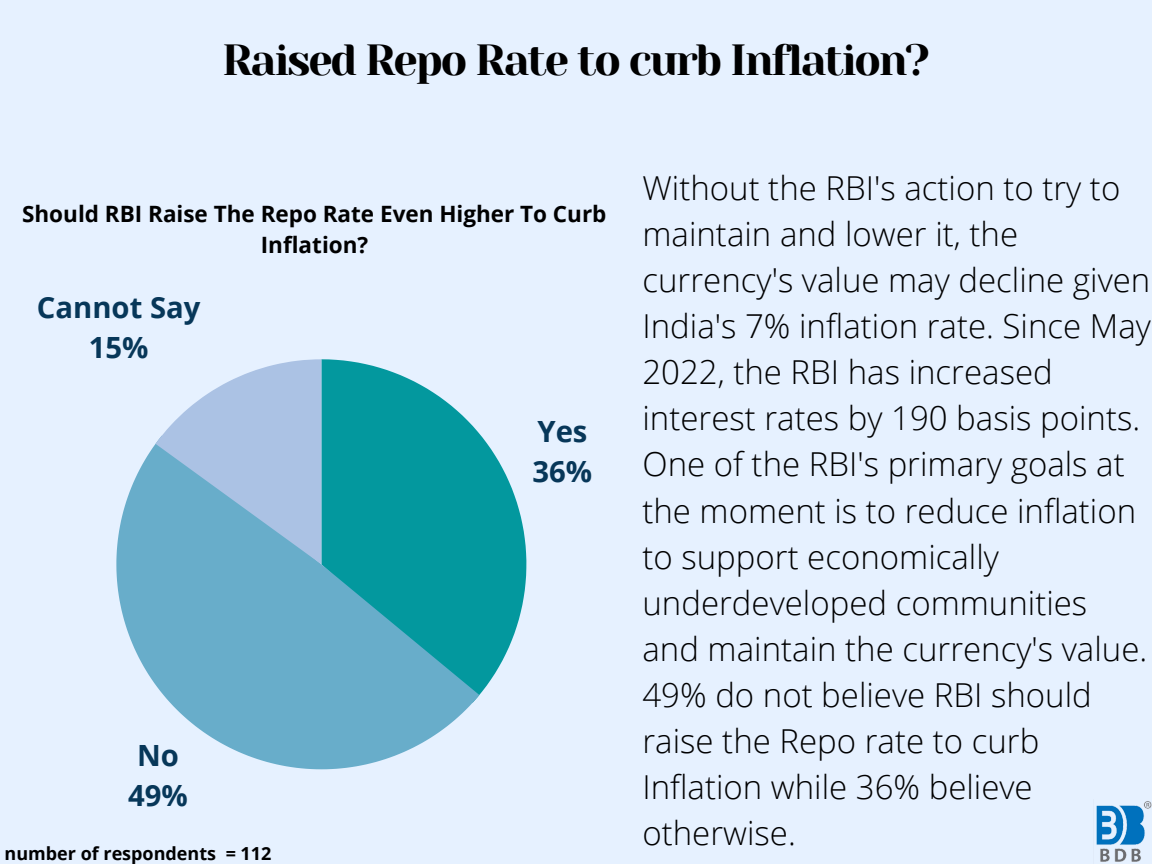
<style>
.page{position:relative;width:1152px;height:864px;background:#e6f1ff}
.page>*{position:absolute;margin:0;border:0;box-sizing:border-box;transform-origin:0 0}
.t1{font:43.5px "Yeseva One";letter-spacing:-.05em;color:#000}
.t2{font:300 33px/46.2px "Open Sans";color:#000}
.t3{font:700 29.25px/40.5px "Open Sans";color:#073759;text-align:center}
.t4{font:700 22.5px/31.5px "Open Sans";color:#000;text-align:center}
.t5{font:700 18px "Open Sans";color:#000}
</style>
<div class="page">
<svg style="left:322px;top:359px;width:204px;height:337px;fill:#03989e"></svg>
<svg style="left:116px;top:436px;width:363px;height:333px;background:#5ab0c4"></svg>
<svg style="left:156px;top:359px;width:166px;height:205px;background:#9ec1df"></svg>
<img style="left:1096px;top:801px;width:56px;height:61px">
<h1 class="t1" style="left:222px;top:35px;width:709px">Raised Repo Rate to curb Inflation?</h1>
<p class="t4" style="left:22px;top:197px;width:586px">Should RBI Raise The Repo Rate Even Higher To Curb<br>Inflation?</p>
<p class="t3" style="left:37px;top:286px;width:165px">Cannot Say<br>15%</p>
<p class="t3" style="left:128px;top:734px;width:61px">No<br>49%</p>
<p class="t5" style="left:5px;top:841px;width:268px">number of respondents = 112</p>
<p class="t3" style="left:533px;top:410px;width:61px;text-align:left">Yes<br>36%</p>
<p class="t2" style="left:642px;top:164px;width:510px">Without the RBI's action to try to maintain and lower it, the currency's value may decline given<br>India's 7% inflation rate. Since May<br>2022, the RBI has increased interest rates by 190 basis points.<br>One of the RBI's primary goals at the moment is to reduce inflation to support economically underdeveloped communities and maintain the currency's value.<br>49% do not believe RBI should raise the Repo rate to curb<br>Inflation while 36% believe otherwise.</p>
</div>
